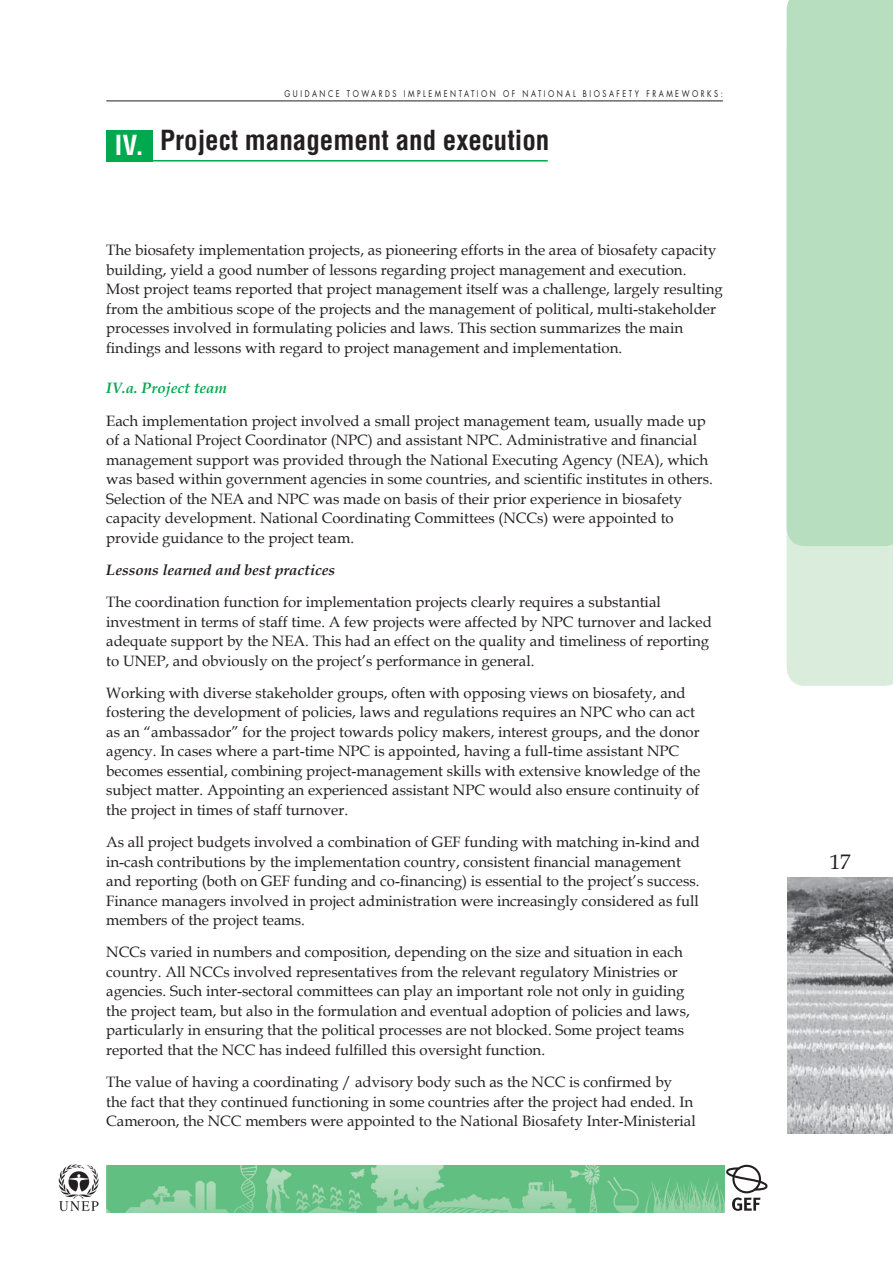
<style>
.page{position:relative;width:893px;height:1263px;background:#fff}
.page>*{position:absolute;margin:0;border:0;box-sizing:border-box;transform-origin:0 0}
.t1{font:700 condensed 27px "Helvetica";color:#231f20}
.t2{font:700 condensed 27px "Helvetica";color:#fff}
.t3{font:21px "Book Antiqua";color:#231f20}
.t4{font:15px/19.5px "Book Antiqua";color:#231f20}
.t5{font:italic 700 15px "Book Antiqua";color:#231f20}
.t6{font:italic 700 15px "Book Antiqua";color:#00a94e}
.t7{font:9px "Futura";letter-spacing:.35em;color:#231f20;scale:.8 1}
</style>
<div class="page">
<img style="left:787px;top:877px;width:106px;height:257px">
<div style="left:787px;top:546px;width:106px;height:140px;background:#daeddd"></div>
<div style="left:787px;top:0;width:106px;height:546px;background:#b8dec0"></div>
<hr style="left:106px;top:101px;width:617px;height:1px;background:#231f20">
<svg style="left:726px;top:1165px;width:41px;height:46px"></svg>
<img style="left:58px;top:1164px;width:41px;height:47px">
<img style="left:106px;top:1165px;width:618px;height:47px">
<div style="left:106px;top:130px;width:47px;height:32px;background:#00a94e"></div>
<hr style="left:153px;top:160px;width:395px;height:2px;background:#00a94e">
<h1 class="t2" style="left:115px;top:128px;width:31px">IV.</h1>
<p class="t7" style="left:285px;top:88px;width:549px">GUIDANCE TOWARDS IMPLEMENTATION OF N ATIONAL BIOSAFETY F RAMEWORKS:</p>
<h1 class="t1" style="left:160px;top:124px;width:391px">Project management and execution</h1>
<p class="t4" style="left:106px;top:240px;width:618px">The biosafety implementation projects, as pioneering efforts in the area of biosafety capacity building, yield a good number of lessons regarding project management and execution.<br>Most project teams reported that project management itself was a challenge, largely resulting from the ambitious scope of the projects and the management of political, multi-stakeholder processes involved in formulating policies and laws. This section summarizes the main findings and lessons with regard to project management and implementation.</p>
<p class="t6" style="left:106px;top:379px;width:122px">IV.a. Project team</p>
<p class="t4" style="left:106px;top:410px;width:608px">Each implementation project involved a small project management team, usually made up of a National Project Coordinator (NPC) and assistant NPC. Administrative and financial management support was provided through the National Executing Agency (NEA), which was based within government agencies in some countries, and scientific institutes in others.<br>Selection of the NEA and NPC was made on basis of their prior experience in biosafety capacity development. National Coordinating Committees (NCCs) were appointed to provide guidance to the project team.</p>
<p class="t5" style="left:106px;top:561px;width:230px">Lessons learned and best practices</p>
<p class="t4" style="left:106px;top:592px;width:607px">The coordination function for implementation projects clearly requires a substantial investment in terms of staff time. A few projects were affected by NPC turnover and lacked adequate support by the NEA. This had an effect on the quality and timeliness of reporting to UNEP, and obviously on the project’s performance in general.</p>
<p class="t4" style="left:106px;top:683px;width:596px">Working with diverse stakeholder groups, often with opposing views on biosafety, and fostering the development of policies, laws and regulations requires an NPC who can act as an “ambassador” for the project towards policy makers, interest groups, and the donor agency. In cases where a part-time NPC is appointed, having a full-time assistant NPC becomes essential, combining project-management skills with extensive knowledge of the subject matter. Appointing an experienced assistant NPC would also ensure continuity of the project in times of staff turnover.</p>
<p class="t4" style="left:106px;top:832px;width:595px">As all project budgets involved a combination of GEF funding with matching in-kind and in-cash contributions by the implementation country, consistent financial management and reporting (both on GEF funding and co-financing) is essential to the project’s success.<br>Finance managers involved in project administration were increasingly considered as full members of the project teams.</p>
<p class="t4" style="left:106px;top:942px;width:585px">NCCs varied in numbers and composition, depending on the size and situation in each country. All NCCs involved representatives from the relevant regulatory Ministries or agencies. Such inter-sectoral committees can play an important role not only in guiding the project team, but also in the formulation and eventual adoption of policies and laws, particularly in ensuring that the political processes are not blocked. Some project teams reported that the NCC has indeed fulfilled this oversight function.</p>
<p class="t4" style="left:106px;top:1072px;width:591px">The value of having a coordinating / advisory body such as the NCC is confirmed by the fact that they continued functioning in some countries after the project had ended. In<br>Cameroon, the NCC members were appointed to the National Biosafety Inter-Ministerial</p>
<h2 class="t3" style="left:830px;top:847px;width:22px">17</h2>
</div>
